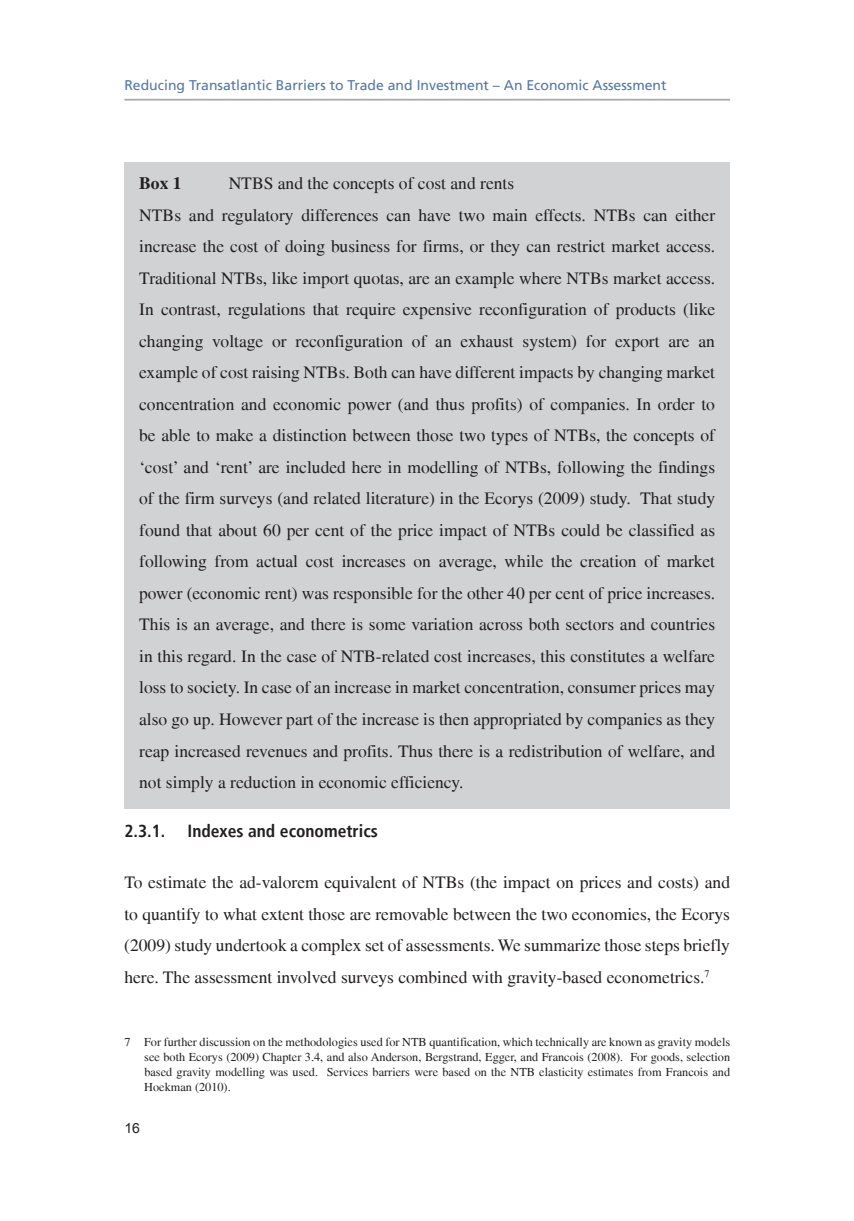
<style>
.page{position:relative;width:854px;height:1221px;background:#fff}
.page>*{position:absolute;margin:0;border:0;box-sizing:border-box;transform-origin:0 0}
.t1{font:17.5px/31.5px "Times LT";color:#231f20;text-align:justify}
.t2{font:700 condensed 17.5px "Frutiger LT";color:#231f20}
.t3{font:700 17.5px "Times LT";color:#231f20}
.t4{font:14px "Frutiger LT";color:#5378a6}
.t5{font:14px "Arial";color:#231f20}
.t6{font:12.25px/14.7px "Times LT";color:#231f20;text-align:justify}
</style>
<div class="page">
<hr style="left:124px;top:99px;width:605px;height:2px;background:#a8a9ad">
<div style="left:124px;top:162px;width:605px;height:647px;background:#d1d2d4"></div>
<p class="t4" style="left:124px;top:77px;width:543px">Reducing Transatlantic Barriers to Trade and Investment – An Economic Assessment</p>
<p class="t1" style="left:139px;top:167px;width:577px;text-align:left;text-indent:89px">NTBS and the concepts of cost and rents<br>NTBs and regulatory differences can have two main effects. NTBs can either increase the cost of doing business for firms, or they can restrict market access.<br>Traditional NTBs, like import quotas, are an example where NTBs market access.<br>In contrast, regulations that require expensive reconfiguration of products (like changing voltage or reconfiguration of an exhaust system) for export are an example of cost raising NTBs. Both can have different impacts by changing market concentration and economic power (and thus profits) of companies. In order to be able to make a distinction between those two types of NTBs, the concepts of ‘cost’ and ‘rent’ are included here in modelling of NTBs, following the findings of the firm surveys (and related literature) in the Ecorys (2009) study. That study found that about 60 per cent of the price impact of NTBs could be classified as following from actual cost increases on average, while the creation of market power (economic rent) was responsible for the other 40 per cent of price increases.<br>This is an average, and there is some variation across both sectors and countries in this regard. In the case of NTB-related cost increases, this constitutes a welfare loss to society. In case of an increase in market concentration, consumer prices may also go up. However part of the increase is then appropriated by companies as they reap increased revenues and profits. Thus there is a redistribution of welfare, and not simply a reduction in economic efficiency.</p>
<p class="t3" style="left:139px;top:173px;width:44px">Box 1</p>
<p class="t2" style="left:124px;top:820px;width:42px">2.3.1.</p>
<p class="t2" style="left:187px;top:820px;width:192px">Indexes and econometrics</p>
<p class="t1" style="left:124px;top:866px;width:607px">To estimate the ad-valorem equivalent of NTBs (the impact on prices and costs) and to quantify to what extent those are removable between the two economies, the Ecorys (2009) study undertook a complex set of assessments. We summarize those steps briefly here. The assessment involved surveys combined with gravity-based econometrics.<sup>7</sup></p>
<p class="t6" style="left:144px;top:1034px;width:587px;text-indent:-20px">7 For further discussion on the methodologies used for NTB quantification, which technically are known as gravity models see both Ecorys (2009) Chapter 3.4, and also Anderson, Bergstrand, Egger, and Francois (2008). For goods, selection based gravity modelling was used. Services barriers were based on the NTB elasticity estimates from Francois and Hoekman (2010).</p>
<p class="t5" style="left:124px;top:1118px;width:17px">16</p>
</div>
